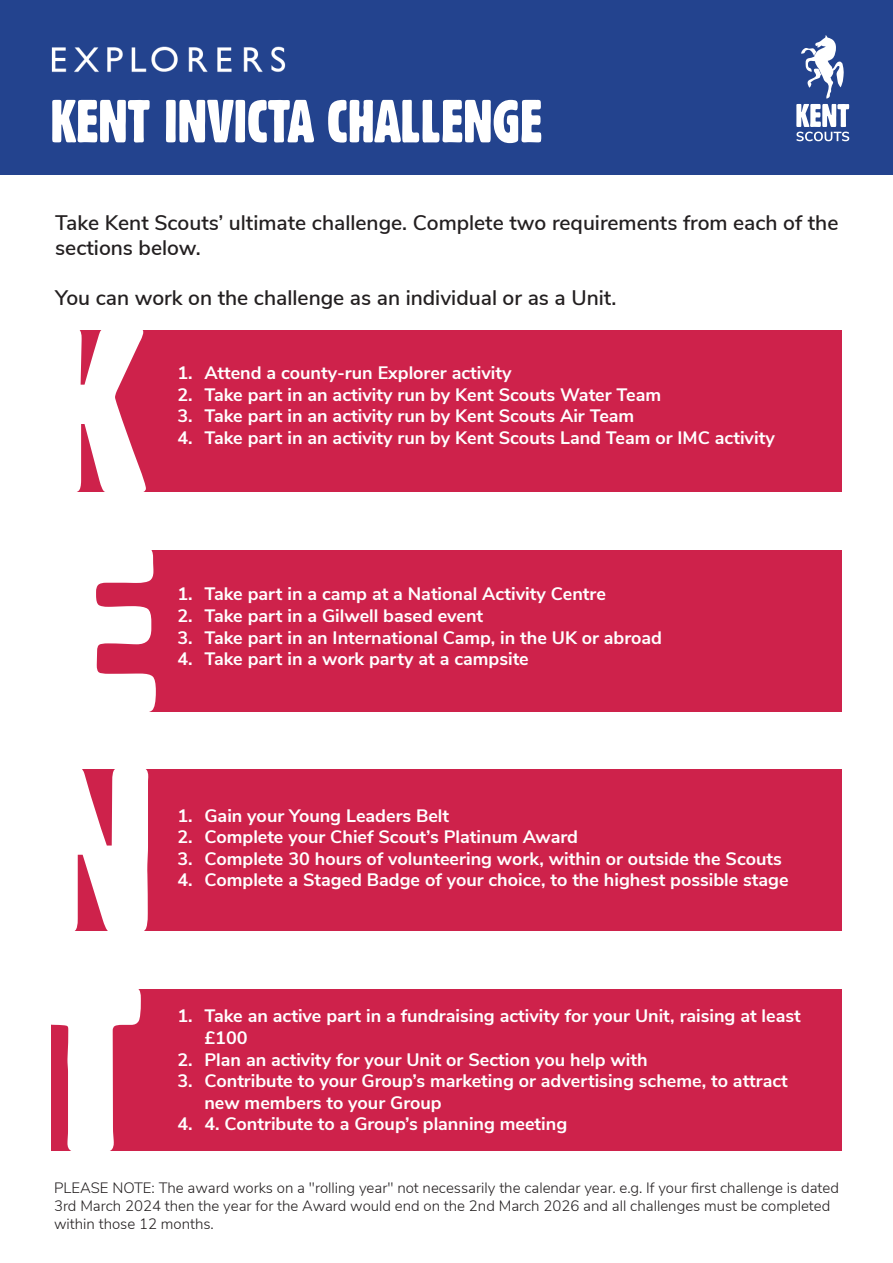
<style>
.page{position:relative;width:893px;height:1263px;background:#fff}
.page>*{position:absolute;margin:0;border:0;box-sizing:border-box;transform-origin:0 0}
.t1{font:59.1px "Gothic 821 Condensed BT";color:#fff}
.t2{font:600 21px/25.2px "Nunito Sans";color:#231f20}
.t3{font:700 18px/21.6px "Nunito Sans";color:#fff}
.t4{font:300 15px/18px "Nunito Sans";color:#231f20}
</style>
<div class="page">
<div style="left:51px;top:330px;width:791px;height:162px;background:#ce224b"></div>
<div style="left:51px;top:550px;width:791px;height:161px;background:#ce224b"></div>
<div style="left:51px;top:769px;width:791px;height:162px;background:#ce224b"></div>
<div style="left:51px;top:989px;width:791px;height:162px;background:#ce224b"></div>
<div style="left:0;top:0;width:893px;height:174px;background:#23438e"></div>
<svg style="left:51px;top:330px;width:95px;height:162px"></svg>
<svg style="left:51px;top:989px;width:90px;height:162px"></svg>
<svg style="left:51px;top:769px;width:97px;height:162px"></svg>
<svg style="left:51px;top:550px;width:105px;height:162px"></svg>
<img style="left:37px;top:46px;width:264px;height:129px">
<svg style="left:796px;top:35px;width:53px;height:106px"></svg>
<h1 class="t1" style="left:50px;top:85px;width:493px">KENT INVICTA CHALLENGE</h1>
<p class="t2" style="left:55px;top:209px;width:785px">Take Kent Scouts’ ultimate challenge. Complete two requirements from each of the sections below.</p>
<p class="t2" style="left:55px;top:284px;width:563px">You can work on the challenge as an individual or as a Unit.</p>
<p class="t3" style="left:177px;top:361px;width:336px">1. Attend a county-run Explorer activity</p>
<p class="t3" style="left:177px;top:382px;width:485px">2. Take part in an activity run by Kent Scouts Water Team</p>
<p class="t3" style="left:177px;top:404px;width:458px">3. Take part in an activity run by Kent Scouts Air Team</p>
<p class="t3" style="left:177px;top:426px;width:599px">4. Take part in an activity run by Kent Scouts Land Team or IMC activity</p>
<p class="t3" style="left:177px;top:582px;width:430px">1. Take part in a camp at a National Activity Centre</p>
<p class="t3" style="left:177px;top:604px;width:307px">2. Take part in a Gilwell based event</p>
<p class="t3" style="left:177px;top:625px;width:486px">3. Take part in an International Camp, in the UK or abroad</p>
<p class="t3" style="left:177px;top:647px;width:353px">4. Take part in a work party at a campsite</p>
<p class="t3" style="left:177px;top:803px;width:273px">1. Gain your Young Leaders Belt</p>
<p class="t3" style="left:177px;top:825px;width:402px">2. Complete your Chief Scout’s Platinum Award</p>
<p class="t3" style="left:177px;top:847px;width:606px">3. Complete 30 hours of volunteering work, within or outside the Scouts</p>
<p class="t3" style="left:177px;top:868px;width:613px">4. Complete a Staged Badge of your choice, to the highest possible stage</p>
<p class="t3" style="left:204px;top:1004px;width:598px;text-indent:-27px">1. Take an active part in a fundraising activity for your Unit, raising at least £100</p>
<p class="t3" style="left:177px;top:1047px;width:472px">2. Plan an activity for your Unit or Section you help with</p>
<p class="t3" style="left:204px;top:1069px;width:585px;text-indent:-27px">3. Contribute to your Group’s marketing or advertising scheme, to attract new members to your Group</p>
<p class="t3" style="left:177px;top:1112px;width:391px">4. 4. Contribute to a Group’s planning meeting</p>
<p class="t4" style="left:54px;top:1177px;width:786px">PLEASE NOTE: The award works on a "rolling year" not necessarily the calendar year. e.g. If your first challenge is dated<br>3rd March 2024 then the year for the Award would end on the 2nd March 2026 and all challenges must be completed within those 12 months.</p>
</div>
